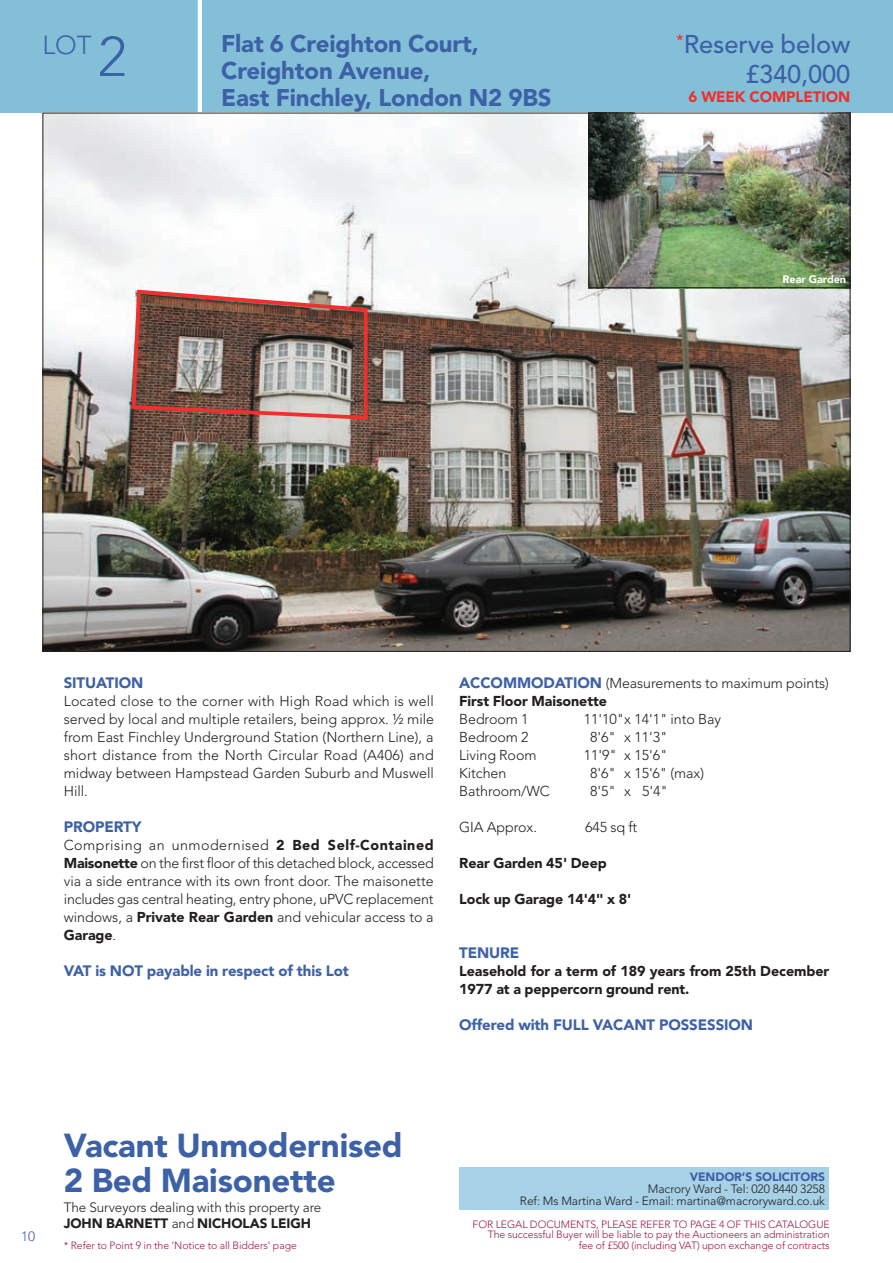
<style>
.page{position:relative;width:893px;height:1263px;background:#fff}
.page>*{position:absolute;margin:0;border:0;box-sizing:border-box;transform-origin:0 0}
.t1{font:900 33px/34.5px "Avenir LT Std";letter-spacing:-.005em;color:#3d61a7}
.t2{font:300 25.8px "Avenir LT Std";color:#3d61a7}
.t3{font:500 25.5px/29.2px "Avenir LT Std";letter-spacing:-.005em;color:#3d61a7;text-align:right}
.t4{font:900 24px/27px "Avenir LT Std";letter-spacing:-.005em;color:#3d61a7}
.t5{font:900 15px "Avenir LT Std";letter-spacing:-.005em;color:#3d61a7}
.t6{font:900 15px "Avenir LT Std";letter-spacing:-.005em;color:#ee302f}
.t7{font:300 14.25px/18px "Avenir LT Std";letter-spacing:-.005em;color:#231f20;text-align:justify}
.t8{font:900 14.25px/18px "Avenir LT Std";letter-spacing:-.005em;color:#231f20}
.t9{font:300 13.5px/16.5px "Avenir LT Std";letter-spacing:-.005em;color:#231f20}
.t10{font:300 13.5px "Avenir LT Std";color:#3d61a7}
.t11{font:300 12px/12px "Avenir LT Std";letter-spacing:-.005em;color:#231f20;text-align:right}
.t12{font:900 12px "Avenir LT Std";letter-spacing:-.005em;color:#3d61a7}
.t13{font:900 10.8px "Avenir LT Std";letter-spacing:-.005em;color:#fff}
.t14{font:300 10.5px/10.5px "Avenir LT Std";letter-spacing:-.005em;color:#9d1b42;text-align:right}
.s1{font-size:55.5px}
.s2{font-weight:900}
.s3{font-weight:900;font-size:15px;color:#3d61a7}
</style>
<div class="page">
<div style="left:0;top:0;width:893px;height:113px;background:#84bfd8"></div>
<hr style="left:198px;top:0;width:4px;height:113px;background:#fff">
<img style="left:45px;top:115px;width:803px;height:535px">
<div style="left:459px;top:1167px;width:370px;height:43px;background:#a7d1e6"></div>
<img style="left:590px;top:115px;width:258px;height:171px">
<div style="left:588px;top:113px;width:262px;height:175px;border:1px solid #231f20"></div>
<img style="left:130px;top:288px;width:239px;height:134px">
<h2 class="t2" style="left:43px;top:30px;width:86px">LOT <span class="s1">2</span></h2>
<h3 class="t4" style="left:221px;top:30px;width:332px">Flat 6 Creighton Court,<br>Creighton Avenue,<br>East Finchley, London N2 9BS</h3>
<h3 class="t3" style="left:676px;top:30px;width:176px"><sup>*</sup>Reserve below £340,000</h3>
<p class="t6" style="left:689px;top:88px;width:163px">6 WEEK COMPLETION</p>
<p class="t13" style="left:782px;top:273px;width:65px">Rear Garden</p>
<p class="t5" style="left:64px;top:673px;width:81px">SITUATION</p>
<p class="t7" style="left:64px;top:692px;width:372px">Located close to the corner with High Road which is well served by local and multiple retailers, being approx. ½ mile from East Finchley Underground Station (Northern Line), a short distance from the North Circular Road (A406) and midway between Hampstead Garden Suburb and Muswell Hill.</p>
<p class="t5" style="left:64px;top:817px;width:79px">PROPERTY</p>
<p class="t7" style="left:64px;top:836px;width:372px">Comprising an unmodernised <span class="s2">2 Bed Self-Contained Maisonette</span> on the first floor of this detached block, accessed via a side entrance with its own front door. The maisonette includes gas central heating, entry phone, uPVC replacement windows, a <span class="s2">Private Rear Garden</span> and vehicular access to a <span class="s2">Garage</span>.</p>
<p class="t5" style="left:64px;top:961px;width:287px">VAT is NOT payable in respect of this Lot</p>
<p class="t7" style="left:459px;top:674px;width:371px"><span class="s3">ACCOMMODATION</span> (Measurements to maximum points)<br><span class="s2">First Floor Maisonette</span></p>
<p class="t7" style="left:459px;top:710px;width:71px">Bedroom 1</p>
<p class="t7" style="left:584px;top:710px;width:139px">11'10" x 14'1" into Bay</p>
<p class="t7" style="left:459px;top:728px;width:71px">Bedroom 2</p>
<p class="t7" style="left:590px;top:728px;width:79px">8'6" x 11'3"</p>
<p class="t7" style="left:459px;top:746px;width:79px">Living Room</p>
<p class="t7" style="left:584px;top:746px;width:85px">11'9" x 15'6"</p>
<p class="t7" style="left:459px;top:764px;width:49px">Kitchen</p>
<p class="t7" style="left:590px;top:764px;width:115px">8'6" x 15'6" (max)</p>
<p class="t7" style="left:459px;top:782px;width:92px">Bathroom/WC</p>
<p class="t7" style="left:590px;top:782px;width:79px">8'5" x 5'4"</p>
<p class="t7" style="left:459px;top:818px;width:79px">GIA Approx.</p>
<p class="t7" style="left:585px;top:818px;width:54px">645 sq ft</p>
<p class="t8" style="left:459px;top:854px;width:149px">Rear Garden 45' Deep</p>
<p class="t8" style="left:459px;top:890px;width:174px">Lock up Garage 14'4" x 8'</p>
<p class="t5" style="left:459px;top:943px;width:62px">TENURE</p>
<p class="t8" style="left:459px;top:962px;width:372px">Leasehold for a term of 189 years from 25th December<br>1977 at a peppercorn ground rent.</p>
<p class="t5" style="left:459px;top:1015px;width:295px">Offered with FULL VACANT POSSESSION</p>
<p class="t10" style="left:21px;top:1229px;width:15px">10</p>
<h1 class="t1" style="left:64px;top:1128px;width:340px">Vacant Unmodernised<br>2 Bed Maisonette</h1>
<p class="t9" style="left:64px;top:1199px;width:259px">The Surveyors dealing with this property are<br><span class="s2">JOHN BARNETT</span> and <span class="s2">NICHOLAS LEIGH</span></p>
<p class="t14" style="left:64px;top:1240px;width:235px">* Refer to Point 9 in the ‘Notice to all Bidders’ page</p>
<p class="t12" style="left:690px;top:1169px;width:137px">VENDOR’S SOLICITORS</p>
<p class="t11" style="left:520px;top:1182px;width:307px">Macrory Ward - Tel: 020 8440 3258<br>Ref: Ms Martina Ward - Email: martina@macroryward.co.uk</p>
<p class="t14" style="left:473px;top:1219px;width:359px">FOR LEGAL DOCUMENTS, PLEASE REFER TO PAGE 4 OF THIS CATALOGUE<br>The successful Buyer will be liable to pay the Auctioneers an administration fee of £500 (including VAT) upon exchange of contracts</p>
</div>
